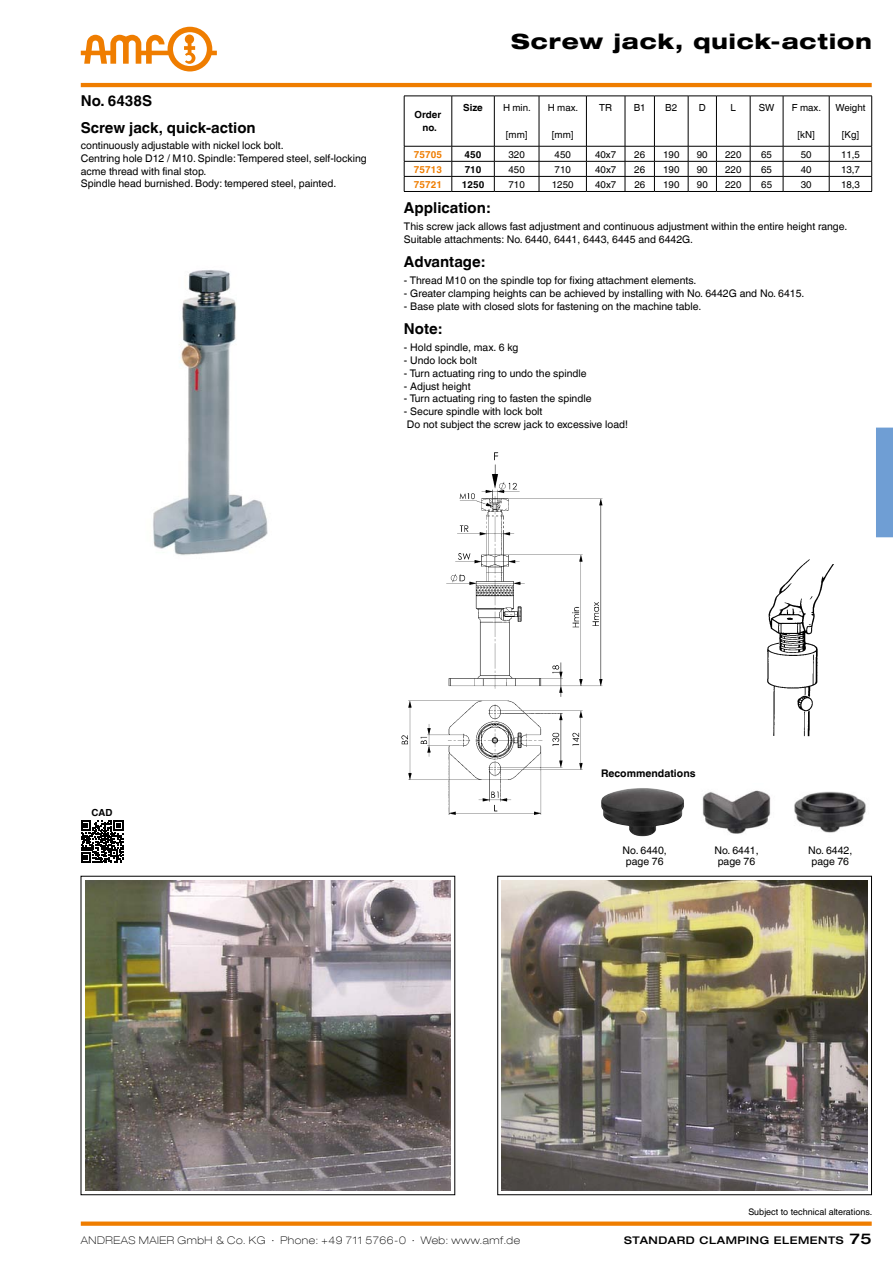
<style>
.page{position:relative;width:893px;height:1263px;background:#fff}
.page>*{position:absolute;margin:0;border:0;box-sizing:border-box;transform-origin:0 0}
.t1{font:800 expanded 21px "Helvetica Neue LT Com";letter-spacing:.045em;color:#000}
.t2{font:700 15px "Helvetica World";color:#000}
.t3{font:10.5px/12.8px "Helvetica World";color:#000}
.t4{font:100 expanded 10.5px "Helvetica Neue LT Com";letter-spacing:.05em;color:#000}
.t5{font:500 expanded 10.5px "Helvetica Neue LT Com";letter-spacing:.05em;color:#000}
.t6{font:700 10.5px "Helvetica World";color:#000}
.t7{font:9.75px "Helvetica World";color:#000}
.t8{font:700 9.75px/12.8px "Helvetica World";color:#000;text-align:center}
.t9{font:700 9.75px "Helvetica World";color:#ef7d00}
.t10{font:9px "Helvetica World";color:#000}
.s1{font-size:15px}
</style>
<div class="page">
<div style="left:876px;top:428px;width:17px;height:109px;background:#6f9ed4"></div>
<hr style="left:81px;top:83px;width:791px;height:4px;background:#ef7d00">
<svg style="left:81px;top:27px;width:136px;height:44px"></svg>
<div style="left:81px;top:1221px;width:791px;height:5px;background:#ef7d00"></div>
<img style="left:153px;top:270px;width:115px;height:285px">
<img style="left:401px;top:452px;width:202px;height:363px">
<img style="left:85px;top:880px;width:366px;height:311px">
<div style="left:498px;top:876px;width:373px;height:319px;background:linear-gradient(to right,#fff,#fff)"></div>
<img style="left:502px;top:880px;width:365px;height:311px">
<img style="left:767px;top:559px;width:67px;height:178px">
<img style="left:601px;top:788px;width:83px;height:48px">
<img style="left:702px;top:790px;width:69px;height:44px">
<img style="left:794px;top:791px;width:72px;height:42px">
<svg style="left:81px;top:820px;width:42px;height:43px"></svg>
<div style="left:564px;top:485px;width:55px;height:11px;background:#fff"></div>
<svg style="left:404px;top:96px;width:468px;height:96px"></svg>
<hr style="left:716px;top:191px;width:34px;height:1px;background:#000">
<hr style="left:750px;top:191px;width:33px;height:1px;background:#000">
<hr style="left:783px;top:191px;width:46px;height:1px;background:#000">
<hr style="left:829px;top:191px;width:43px;height:1px;background:#000">
<h2 class="t2" style="left:81px;top:92px;width:73px">No. 6438S</h2>
<h2 class="t2" style="left:81px;top:119px;width:177px">Screw jack, quick-action</h2>
<p class="t3" style="left:81px;top:139px;width:287px">continuously adjustable with nickel lock bolt.<br>Centring hole D12 / M10. Spindle: Tempered steel, self-locking acme thread with final stop.<br>Spindle head burnished. Body: tempered steel, painted.</p>
<p class="t8" style="left:415px;top:108px;width:28px">Order no.</p>
<h1 class="t1" style="left:511px;top:28px;width:362px">Screw jack, quick-action</h1>
<p class="t8" style="left:463px;top:102px;width:21px">Size</p>
<p class="t7" style="left:503px;top:102px;width:29px">H min.</p>
<p class="t7" style="left:506px;top:129px;width:23px">[mm]</p>
<p class="t7" style="left:548px;top:102px;width:32px">H max.</p>
<p class="t7" style="left:552px;top:129px;width:23px">[mm]</p>
<p class="t7" style="left:599px;top:102px;width:14px">TR</p>
<p class="t7" style="left:634px;top:102px;width:13px">B1</p>
<p class="t7" style="left:665px;top:102px;width:13px">B2</p>
<p class="t7" style="left:699px;top:102px;width:9px">D</p>
<p class="t7" style="left:731px;top:102px;width:7px">L</p>
<p class="t7" style="left:759px;top:102px;width:17px">SW</p>
<p class="t7" style="left:792px;top:102px;width:31px">F max.</p>
<p class="t7" style="left:797px;top:129px;width:19px">[kN]</p>
<p class="t7" style="left:835px;top:102px;width:31px">Weight</p>
<p class="t7" style="left:842px;top:129px;width:19px">[Kg]</p>
<p class="t9" style="left:414px;top:148px;width:30px">75705</p>
<p class="t8" style="left:465px;top:148px;width:18px">450</p>
<p class="t7" style="left:509px;top:148px;width:18px">320</p>
<p class="t7" style="left:555px;top:148px;width:18px">450</p>
<p class="t7" style="left:595px;top:148px;width:23px">40x7</p>
<p class="t7" style="left:634px;top:148px;width:12px">26</p>
<p class="t7" style="left:663px;top:148px;width:18px">190</p>
<p class="t7" style="left:697px;top:148px;width:12px">90</p>
<p class="t7" style="left:725px;top:148px;width:18px">220</p>
<p class="t7" style="left:761px;top:148px;width:12px">65</p>
<p class="t7" style="left:801px;top:148px;width:12px">50</p>
<p class="t7" style="left:841px;top:148px;width:20px">11,5</p>
<p class="t9" style="left:414px;top:163px;width:30px">75713</p>
<p class="t8" style="left:465px;top:163px;width:18px">710</p>
<p class="t7" style="left:509px;top:163px;width:18px">450</p>
<p class="t7" style="left:555px;top:163px;width:18px">710</p>
<p class="t7" style="left:595px;top:163px;width:23px">40x7</p>
<p class="t7" style="left:634px;top:163px;width:12px">26</p>
<p class="t7" style="left:663px;top:163px;width:18px">190</p>
<p class="t7" style="left:697px;top:163px;width:12px">90</p>
<p class="t7" style="left:725px;top:163px;width:18px">220</p>
<p class="t7" style="left:761px;top:163px;width:12px">65</p>
<p class="t7" style="left:801px;top:163px;width:12px">40</p>
<p class="t7" style="left:841px;top:163px;width:20px">13,7</p>
<p class="t9" style="left:414px;top:179px;width:30px">75721</p>
<p class="t8" style="left:462px;top:178px;width:24px">1250</p>
<p class="t7" style="left:509px;top:179px;width:18px">710</p>
<p class="t7" style="left:552px;top:179px;width:23px">1250</p>
<p class="t7" style="left:595px;top:179px;width:23px">40x7</p>
<p class="t7" style="left:634px;top:179px;width:12px">26</p>
<p class="t7" style="left:663px;top:179px;width:18px">190</p>
<p class="t7" style="left:697px;top:179px;width:12px">90</p>
<p class="t7" style="left:725px;top:179px;width:18px">220</p>
<p class="t7" style="left:761px;top:179px;width:12px">65</p>
<p class="t7" style="left:801px;top:179px;width:12px">30</p>
<p class="t7" style="left:841px;top:179px;width:20px">18,3</p>
<h2 class="t2" style="left:404px;top:199px;width:88px">Application:</h2>
<p class="t3" style="left:404px;top:220px;width:445px">This screw jack allows fast adjustment and continuous adjustment within the entire height range.<br>Suitable attachments: No. 6440, 6441, 6443, 6445 and 6442G.</p>
<h2 class="t2" style="left:404px;top:253px;width:82px">Advantage:</h2>
<p class="t3" style="left:404px;top:274px;width:294px">- Thread M10 on the spindle top for fixing attachment elements.</p>
<p class="t3" style="left:404px;top:287px;width:402px">- Greater clamping heights can be achieved by installing with No. 6442G and No. 6415.</p>
<p class="t3" style="left:404px;top:300px;width:299px">- Base plate with closed slots for fastening on the machine table.</p>
<h2 class="t2" style="left:404px;top:320px;width:39px">Note:</h2>
<p class="t3" style="left:404px;top:341px;width:116px">- Hold spindle, max. 6 kg</p>
<p class="t3" style="left:404px;top:354px;width:74px">- Undo lock bolt</p>
<p class="t3" style="left:404px;top:367px;width:184px">- Turn actuating ring to undo the spindle</p>
<p class="t3" style="left:404px;top:380px;width:68px">- Adjust height</p>
<p class="t3" style="left:404px;top:392px;width:189px">- Turn actuating ring to fasten the spindle</p>
<p class="t3" style="left:404px;top:405px;width:226px">- Secure spindle with lock bolt<br>Do not subject the screw jack to excessive load!</p>
<p class="t8" style="left:92px;top:807px;width:22px">CAD</p>
<p class="t6" style="left:601px;top:767px;width:96px">Recommendations</p>
<p class="t3" style="left:623px;top:844px;width:46px;line-height:11.7px;text-align:center">No. 6440, page 76</p>
<p class="t3" style="left:714px;top:844px;width:46px;line-height:11.7px;text-align:center">No. 6441, page 76</p>
<p class="t3" style="left:808px;top:844px;width:46px;line-height:11.7px;text-align:center">No. 6442, page 76</p>
<p class="t10" style="left:748px;top:1207px;width:125px">Subject to technical alterations.</p>
<p class="t4" style="left:81px;top:1233px;width:441px">ANDREAS MAIER GmbH &amp; Co. KG ∙ Phone: +49 711 5766-0 ∙ Web: www.amf.de</p>
<p class="t5" style="left:624px;top:1233px;width:249px">STANDARD CLAMPING ELEMENTS <span class="s1">75</span></p>
</div>
